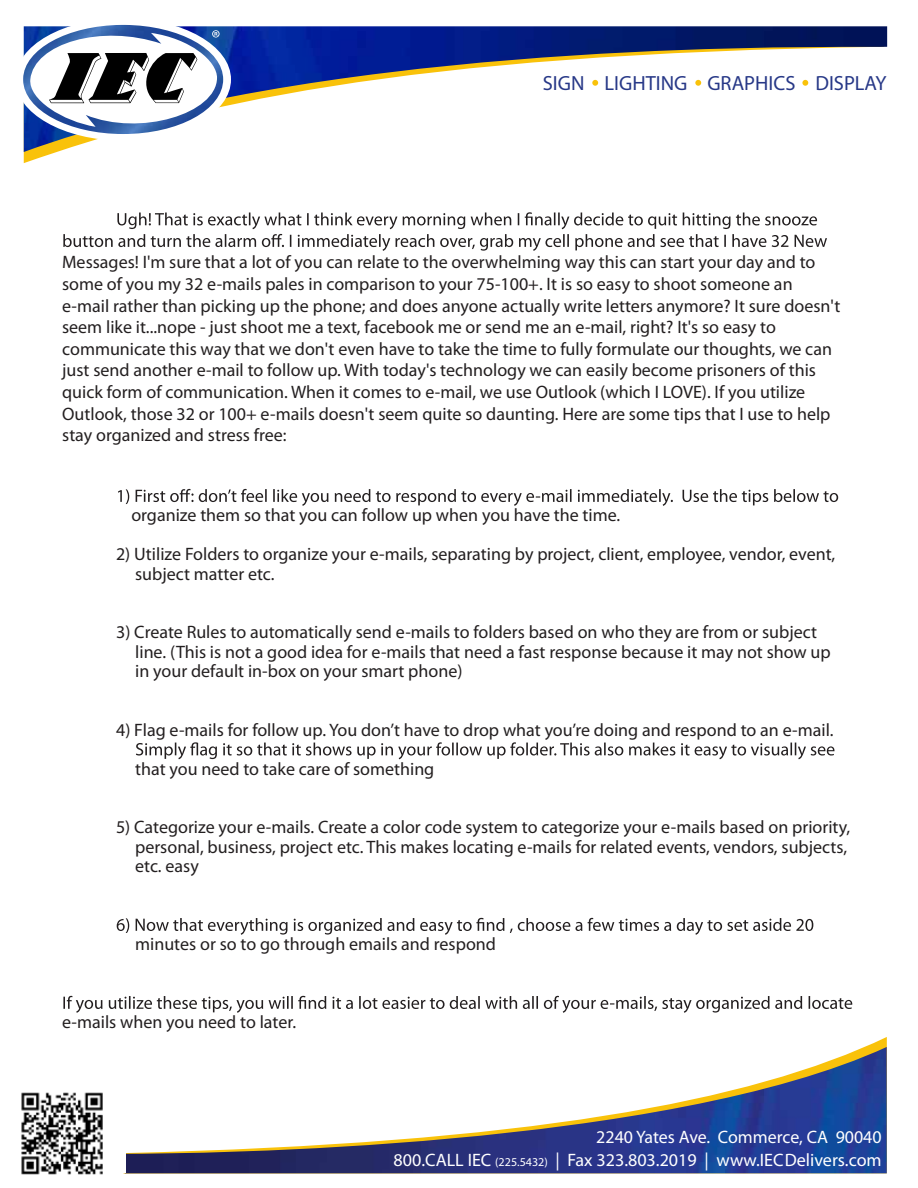
<style>
.page{position:relative;width:918px;height:1188px;background:#fff}
.page>*{position:absolute;margin:0;border:0;box-sizing:border-box;transform-origin:0 0}
.t1{font:20.55px "Myriad Pro";color:#273887}
.t2{font:18px/21.6px "Myriad Pro";color:#231f20}
.t3{font:18px/22.8px "Myriad Pro";color:#fff;text-align:right}
.s1{font-size:12px}
</style>
<div class="page">
<svg style="left:63px;top:212px;width:764px;height:39px"></svg>
<svg style="left:118px;top:489px;width:720px;height:17px"></svg>
<svg style="left:136px;top:742px;width:698px;height:17px"></svg>
<svg style="left:117px;top:918px;width:696px;height:17px"></svg>
<svg style="left:63px;top:996px;width:789px;height:17px"></svg>
<img style="left:24px;top:26px;width:863px;height:126px">
<div style="left:15px;top:18px;width:216px;height:123px;background:#fff;border-radius:50%"></div>
<img style="left:23px;top:26px;width:200px;height:108px">
<svg style="left:28px;top:25px;width:192px;height:109px"></svg>
<svg style="left:592px;top:80px;width:6px;height:6px"></svg>
<svg style="left:695px;top:80px;width:6px;height:6px"></svg>
<svg style="left:802px;top:80px;width:6px;height:6px"></svg>
<img style="left:21px;top:1092px;width:82px;height:83px">
<svg style="left:43px;top:1092px;width:60px;height:81px"></svg>
<img style="left:126px;top:1047px;width:761px;height:126px">
<p class="t1" style="left:543px;top:70px;width:345px">SIGN LIGHTING GRAPHICS DISPLAY</p>
<p class="t2" style="left:62px;top:251px;width:780px">Messages! I'm sure that a lot of you can relate to the overwhelming way this can start your day and to some of you my 32 e-mails pales in comparison to your 75-100+. It is so easy to shoot someone an e-mail rather than picking up the phone; and does anyone actually write letters anymore? It sure doesn't seem like it...nope - just shoot me a text, facebook me or send me an e-mail, right? It's so easy to communicate this way that we don't even have to take the time to fully formulate our thoughts, we can just send another e-mail to follow up. With today's technology we can easily become prisoners of this quick form of communication. When it comes to e-mail, we use Outlook (which I LOVE). If you utilize Outlook, those 32 or 100+ e-mails doesn't seem quite so daunting. Here are some tips that I use to help stay organized and stress free:</p>
<p class="t2" style="left:131px;top:504px;width:491px">organize them so that you can follow up when you have the time.</p>
<p class="t2" style="left:135px;top:544px;width:702px;line-height:19.5px;text-indent:-19px">2) Utilize Folders to organize your e-mails, separating by project, client, employee, vendor, event, subject matter etc.</p>
<p class="t2" style="left:135px;top:622px;width:697px;line-height:19.5px;text-indent:-19px">3) Create Rules to automatically send e-mails to folders based on who they are from or subject line. (This is not a good idea for e-mails that need a fast response because it may not show up in your default in-box on your smart phone)</p>
<p class="t2" style="left:135px;top:710px;width:700px;line-height:39px;text-indent:-19px">4) Flag e-mails for follow up. You don’t have to drop what you’re doing and respond to an e-mail. that you need to take care of something</p>
<p class="t2" style="left:135px;top:817px;width:717px;line-height:19.5px;text-indent:-19px">5) Categorize your e-mails. Create a color code system to categorize your e-mails based on priority, personal, business, project etc. This makes locating e-mails for related events, vendors, subjects, etc. easy</p>
<p class="t2" style="left:135px;top:933px;width:362px">minutes or so to go through emails and respond</p>
<p class="t2" style="left:62px;top:1011px;width:236px">e-mails when you need to later.</p>
<p class="t3" style="left:394px;top:1125px;width:490px">2240 Yates Ave. Commerce, CA 90040<br>800.CALL IEC <span class="s1">(225.5432)</span> | Fax 323.803.2019 | www.IECDelivers.com</p>
</div>
